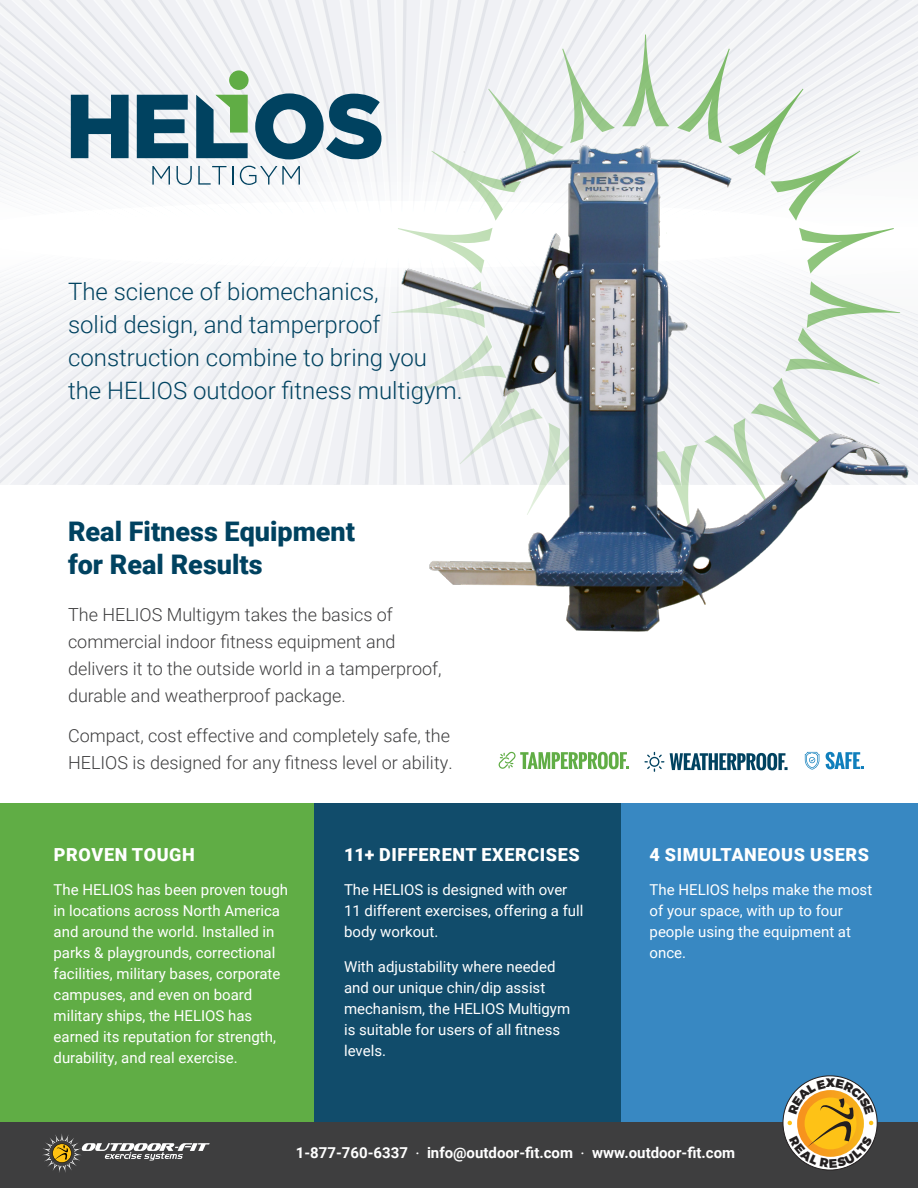
<style>
.page{position:relative;width:918px;height:1188px;background:#fff}
.page>*{position:absolute;margin:0;border:0;box-sizing:border-box;transform-origin:0 0}
.t1{font:900 27px/32.4px "Roboto";color:#004260}
.t2{font:300 24px/33px "Roboto";color:#004260}
.t3{font:300 18px/27px "Roboto";color:#3e3e3f}
.t4{font:900 18px "Roboto";letter-spacing:.035em;color:#fff}
.t5{font:15px/21px "Roboto";color:#fff}
.t6{font:700 15px "Roboto";color:#fff}
.s1{font-family:"Helvetica Neue LT Std";font-weight:400}
</style>
<div class="page">
<div style="left:604px;top:803px;width:314px;height:319px;background:#3888c2"></div>
<div style="left:0;top:803px;width:314px;height:319px;background:#60ad45"></div>
<div style="left:314px;top:803px;width:307px;height:319px;background:#114c6b"></div>
<div style="left:0;top:1122px;width:918px;height:66px;background:#3e3e3f"></div>
<svg style="left:644px;top:752px;width:20px;height:20px"></svg>
<svg style="left:670px;top:753px;width:118px;height:17px"></svg>
<svg style="left:805px;top:752px;width:14px;height:18px"></svg>
<svg style="left:826px;top:752px;width:38px;height:17px"></svg>
<svg style="left:499px;top:752px;width:130px;height:17px"></svg>
<img style="left:429px;top:541px;width:345px;height:91px">
<svg style="left:0;top:0;width:918px;height:541px"></svg>
<svg style="left:43px;top:1134px;width:167px;height:39px"></svg>
<svg style="left:783px;top:1076px;width:94px;height:94px"></svg>
<svg style="left:788px;top:1079px;width:86px;height:89px;background:#d7bd80"></svg>
<p class="t2" style="left:68px;top:274px;width:396px">The science of biomechanics,<br>solid design, and tamperproof construction combine to bring you the HELIOS outdoor fitness multigym.</p>
<p class="t1" style="left:68px;top:514px;width:289px">Real Fitness Equipment for Real Results</p>
<p class="t3" style="left:68px;top:600px;width:375px">The HELIOS Multigym takes the basics of commercial indoor fitness equipment and delivers it to the outside world in a tamperproof, durable and weatherproof package.</p>
<p class="t3" style="left:68px;top:722px;width:386px">Compact, cost effective and completely safe, the<br>HELIOS is designed for any fitness level or ability.</p>
<p class="t4" style="left:54px;top:842px;width:142px">PROVEN TOUGH</p>
<p class="t5" style="left:54px;top:879px;width:236px">The HELIOS has been proven tough in locations across North America and around the world. Installed in parks &amp; playgrounds, correctional facilities, military bases, corporate campuses, and even on board military ships, the HELIOS has earned its reputation for strength, durability, and real exercise.</p>
<p class="t4" style="left:344px;top:842px;width:237px">11+ DIFFERENT EXERCISES</p>
<p class="t5" style="left:344px;top:879px;width:241px">The HELIOS is designed with over<br>11 different exercises, offering a full body workout.</p>
<p class="t5" style="left:344px;top:955px;width:228px">With adjustability where needed and our unique chin/dip assist mechanism, the HELIOS Multigym is suitable for users of all fitness levels.</p>
<p class="t4" style="left:650px;top:842px;width:221px">4 SIMULTANEOUS USERS</p>
<p class="t5" style="left:650px;top:879px;width:224px">The HELIOS helps make the most of your space, with up to four people using the equipment at once.</p>
<p class="t6" style="left:296px;top:1142px;width:441px">1-877-760-6337 <span class="s1">∙</span> info@outdoor-fit.com <span class="s1">∙</span> www.outdoor-fit.com</p>
</div>
